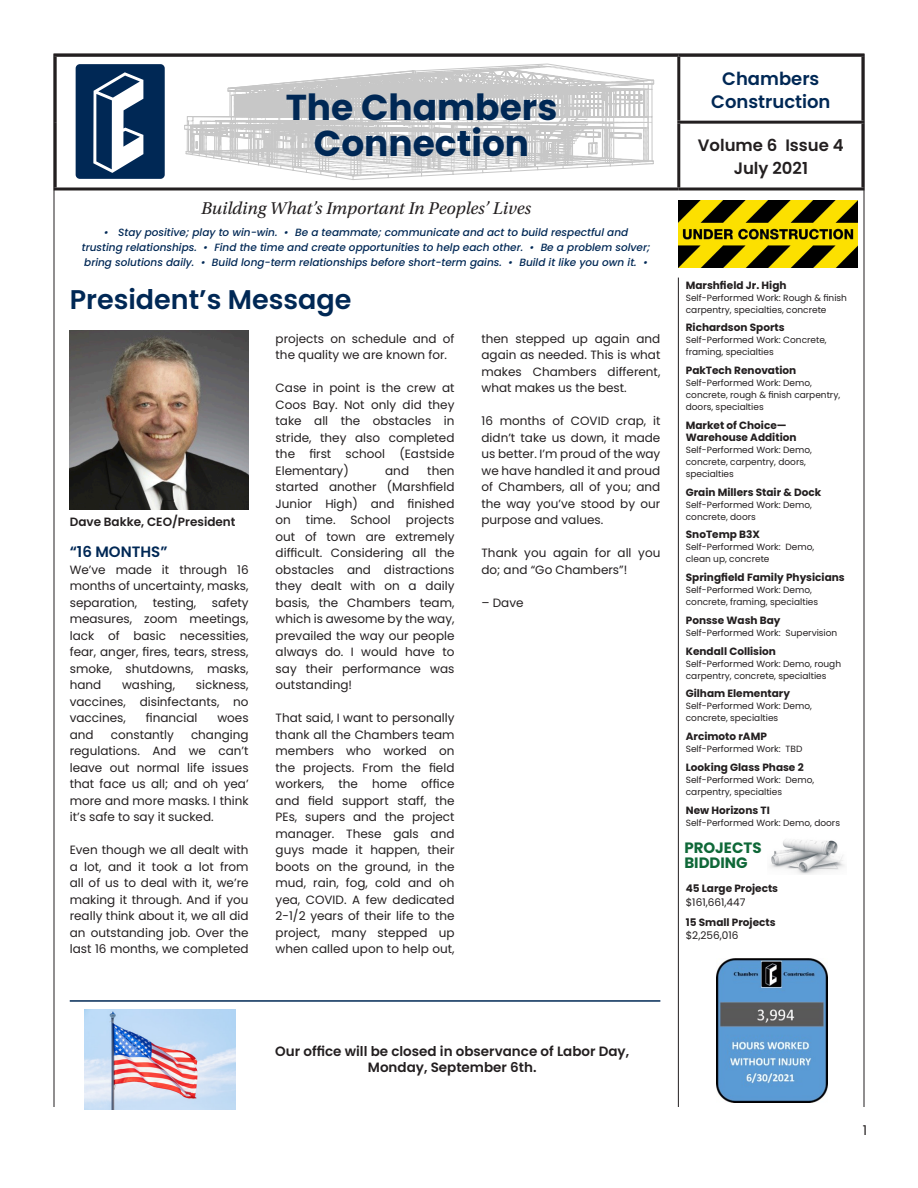
<style>
.page{position:relative;width:918px;height:1188px;background:#fff}
.page>*{position:absolute;margin:0;border:0;box-sizing:border-box;transform-origin:0 0}
.t1{font:700 36px "Poppins";color:#002855}
.t2{font:600 27px "Poppins";color:#002855}
.t3{font:italic 18px "Utopia Std";color:#231f20}
.t4{font:600 18px "Poppins";color:#002855}
.t5{font:600 16.5px "Poppins";color:#231f20}
.t6{font:700 15px/15px "Poppins";color:#0f6838}
.t7{font:600 15px "Poppins";color:#002855}
.t8{font:600 13.5px/16.5px "Poppins";color:#231f20;text-align:center}
.t9{font:13.5px "Poppins";color:#231f20}
.t10{font:12px/16.5px "Poppins";color:#231f20;text-align:justify}
.t11{font:600 12px "Poppins";color:#231f20}
.t12{font:700 10.5px/13.5px "Poppins";color:#231f20}
.t13{font:italic 500 10.5px/15px "Poppins";color:#002855;text-align:center}
.t14{font:9px/12px "Poppins";color:#231f20}
.s1{font-weight:400}
</style>
<div class="page">
<hr style="left:54px;top:54px;width:625px;height:3px;background:#231f20">
<hr style="left:54px;top:57px;width:3px;height:65px;background:#231f20">
<hr style="left:54px;top:122px;width:3px;height:65px;background:#231f20">
<hr style="left:54px;top:187px;width:625px;height:3px;background:#231f20">
<hr style="left:679px;top:54px;width:185px;height:3px;background:#231f20">
<hr style="left:677px;top:57px;width:3px;height:64px;background:#231f20">
<hr style="left:861px;top:57px;width:3px;height:64px;background:#231f20">
<hr style="left:677px;top:121px;width:187px;height:3px;background:#231f20">
<hr style="left:677px;top:124px;width:3px;height:63px;background:#231f20">
<hr style="left:861px;top:124px;width:3px;height:63px;background:#231f20">
<hr style="left:679px;top:187px;width:185px;height:3px;background:#231f20">
<svg style="left:186px;top:66px;width:467px;height:110px"></svg>
<div style="left:76px;top:64px;width:89px;height:115px;background:#002855;border-radius:4px"></div>
<svg style="left:93px;top:72px;width:50px;height:101px"></svg>
<img style="left:678px;top:201px;width:179px;height:67px">
<hr style="left:678px;top:278px;width:1px;height:829px;background:#231f20">
<img style="left:70px;top:330px;width:179px;height:179px">
<hr style="left:70px;top:1000px;width:590px;height:2px;background:#002855">
<img style="left:85px;top:1010px;width:151px;height:100px">
<img style="left:716px;top:958px;width:111px;height:144px">
<img style="left:770px;top:840px;width:75px;height:35px">
<p class="t1" style="left:286px;top:87px;width:273px">The Chambers</p>
<p class="t1" style="left:314px;top:123px;width:217px">Connection</p>
<p class="t3" style="left:201px;top:198px;width:331px">Building What’s Important In Peoples’ Lives</p>
<p class="t13" style="left:82px;top:225px;width:570px">• Stay positive; play to win-win. • Be a teammate; communicate and act to build respectful and<br>trusting relationships. • Find the time and create opportunities to help each other. • Be a problem solver; bring solutions daily. • Build long-term relationships before short-term gains. • Build it like you own it. •</p>
<p class="t2" style="left:70px;top:284px;width:283px">President’s Message</p>
<p class="t11" style="left:70px;top:515px;width:167px">Dave Bakke, CEO/President</p>
<p class="t7" style="left:70px;top:543px;width:99px">“16 MONTHS”</p>
<p class="t10" style="left:70px;top:561px;width:180px">We’ve made it through 16 months of uncertainty, masks, separation,</p>
<p class="t10" style="left:70px;top:594px;width:180px;text-indent:142px">safety measures, zoom meetings, lack of basic necessities, fear, anger, fires, tears, stress, smoke, shutdowns, masks, hand</p>
<p class="t10" style="left:153px;top:594px;width:45px">testing,</p>
<p class="t10" style="left:70px;top:677px;width:180px;text-indent:126px">sickness, vaccines, disinfectants, no vaccines,</p>
<p class="t10" style="left:122px;top:677px;width:55px">washing,</p>
<p class="t10" style="left:146px;top:710px;width:53px">financial</p>
<p class="t10" style="left:217px;top:710px;width:33px">woes</p>
<p class="t10" style="left:70px;top:726px;width:180px;text-indent:121px">changing regulations. And we can’t leave out normal life issues that face us all; and oh yea’ more and more masks. I think it’s safe to say it sucked.</p>
<p class="t10" style="left:70px;top:842px;width:180px">Even though we all dealt with a lot, and it took a lot from all of us to deal with it, we’re making it through. And if you really think about it, we all did an outstanding job. Over the last 16 months, we completed</p>
<p class="t10" style="left:70px;top:726px;width:25px">and</p>
<p class="t10" style="left:111px;top:726px;width:65px">constantly</p>
<p class="t10" style="left:276px;top:330px;width:180px">projects on schedule and of the quality we are known for.</p>
<p class="t10" style="left:276px;top:380px;width:180px">Case in point is the crew at Coos Bay. Not only did they take all the obstacles in stride, they also completed the first school (Eastside Elementary)</p>
<p class="t10" style="left:276px;top:462px;width:180px;text-indent:152px">then started another (Marshfield Junior High) and finished on time. School projects out of town are extremely difficult. Considering all the obstacles and distractions they dealt with on a daily basis, the Chambers team, which is awesome by the way, prevailed the way our people always do. I would have to say their performance was outstanding!</p>
<p class="t10" style="left:276px;top:710px;width:180px">That said, I want to personally thank all the Chambers team members who worked on the projects. From the field workers, the home office and field support staff, the PEs, supers and the project manager. These gals and guys made it happen, their boots on the ground, in the mud, rain, fog, cold and oh yea, COVID. A few dedicated 2-1/2 years of their life to the project, many stepped up when called upon to help out,</p>
<p class="t10" style="left:385px;top:462px;width:25px">and</p>
<p class="t10" style="left:482px;top:330px;width:180px">then stepped up again and again as needed. This is what makes Chambers different, what makes us the best.</p>
<p class="t10" style="left:482px;top:413px;width:180px">16 months of COVID crap, it didn’t take us down, it made us better. I’m proud of the way we have handled it and proud of Chambers, all of you; and the way you’ve stood by our purpose and values.</p>
<p class="t10" style="left:482px;top:545px;width:180px">Thank you again for all you do; and “Go Chambers”!</p>
<p class="t10" style="left:482px;top:594px;width:44px">– Dave</p>
<p class="t4" style="left:722px;top:69px;width:99px">Chambers</p>
<p class="t4" style="left:711px;top:91px;width:121px">Construction</p>
<p class="t5" style="left:698px;top:136px;width:148px">Volume 6 Issue 4</p>
<p class="t5" style="left:734px;top:159px;width:76px">July 2021</p>
<p class="t12" style="left:686px;top:278px;width:102px">Marshfield Jr. High</p>
<p class="t14" style="left:686px;top:291px;width:163px">Self-Performed Work: Rough &amp; finish carpentry, specialties, concrete</p>
<p class="t12" style="left:686px;top:321px;width:100px">Richardson Sports</p>
<p class="t14" style="left:686px;top:334px;width:142px">Self-Performed Work: Concrete, framing, specialties</p>
<p class="t12" style="left:686px;top:364px;width:112px">PakTech Renovation</p>
<p class="t14" style="left:686px;top:377px;width:156px">Self-Performed Work: Demo, concrete, rough &amp; finish carpentry, doors, specialties</p>
<p class="t12" style="left:686px;top:419px;width:112px;line-height:12px">Market of Choice—<br>Warehouse Addition</p>
<p class="t14" style="left:686px;top:444px;width:128px">Self-Performed Work: Demo, concrete, carpentry, doors, specialties</p>
<p class="t12" style="left:686px;top:485px;width:137px">Grain Millers Stair &amp; Dock</p>
<p class="t14" style="left:686px;top:498px;width:128px">Self-Performed Work: Demo, concrete, doors</p>
<p class="t12" style="left:686px;top:528px;width:76px">SnoTemp B3X</p>
<p class="t14" style="left:686px;top:541px;width:130px">Self-Performed Work: Demo, clean up, concrete</p>
<p class="t12" style="left:686px;top:571px;width:160px">Springfield Family Physicians</p>
<p class="t14" style="left:686px;top:584px;width:134px">Self-Performed Work: Demo, concrete, framing, specialties</p>
<p class="t12" style="left:686px;top:613px;width:96px">Ponsse Wash Bay</p>
<p class="t14" style="left:686px;top:627px;width:153px">Self-Performed Work: Supervision</p>
<p class="t12" style="left:686px;top:644px;width:92px">Kendall Collision</p>
<p class="t14" style="left:686px;top:657px;width:157px">Self-Performed Work: Demo, rough carpentry, concrete, specialties</p>
<p class="t12" style="left:686px;top:687px;width:106px">Gilham Elementary</p>
<p class="t14" style="left:686px;top:700px;width:128px">Self-Performed Work: Demo, concrete, specialties</p>
<p class="t12" style="left:686px;top:730px;width:83px">Arcimoto rAMP</p>
<p class="t14" style="left:686px;top:743px;width:118px">Self-Performed Work: TBD</p>
<p class="t12" style="left:686px;top:760px;width:119px">Looking Glass Phase 2</p>
<p class="t14" style="left:686px;top:774px;width:130px">Self-Performed Work: Demo, carpentry, specialties</p>
<p class="t12" style="left:686px;top:803px;width:85px">New Horizons TI</p>
<p class="t14" style="left:686px;top:816px;width:156px">Self-Performed Work: Demo, doors</p>
<p class="t6" style="left:684px;top:841px;width:79px">PROJECTS<br>BIDDING</p>
<p class="t12" style="left:686px;top:882px;width:94px">45 Large Projects <span class="s1">$161,661,447</span></p>
<p class="t12" style="left:686px;top:916px;width:91px">15 Small Projects <span class="s1">$2,256,016</span></p>
<p class="t8" style="left:275px;top:1043px;width:355px">Our office will be closed in observance of Labor Day,<br>Monday, September 6th.</p>
<p class="t9" style="left:863px;top:1122px;width:6px">1</p>
</div>
